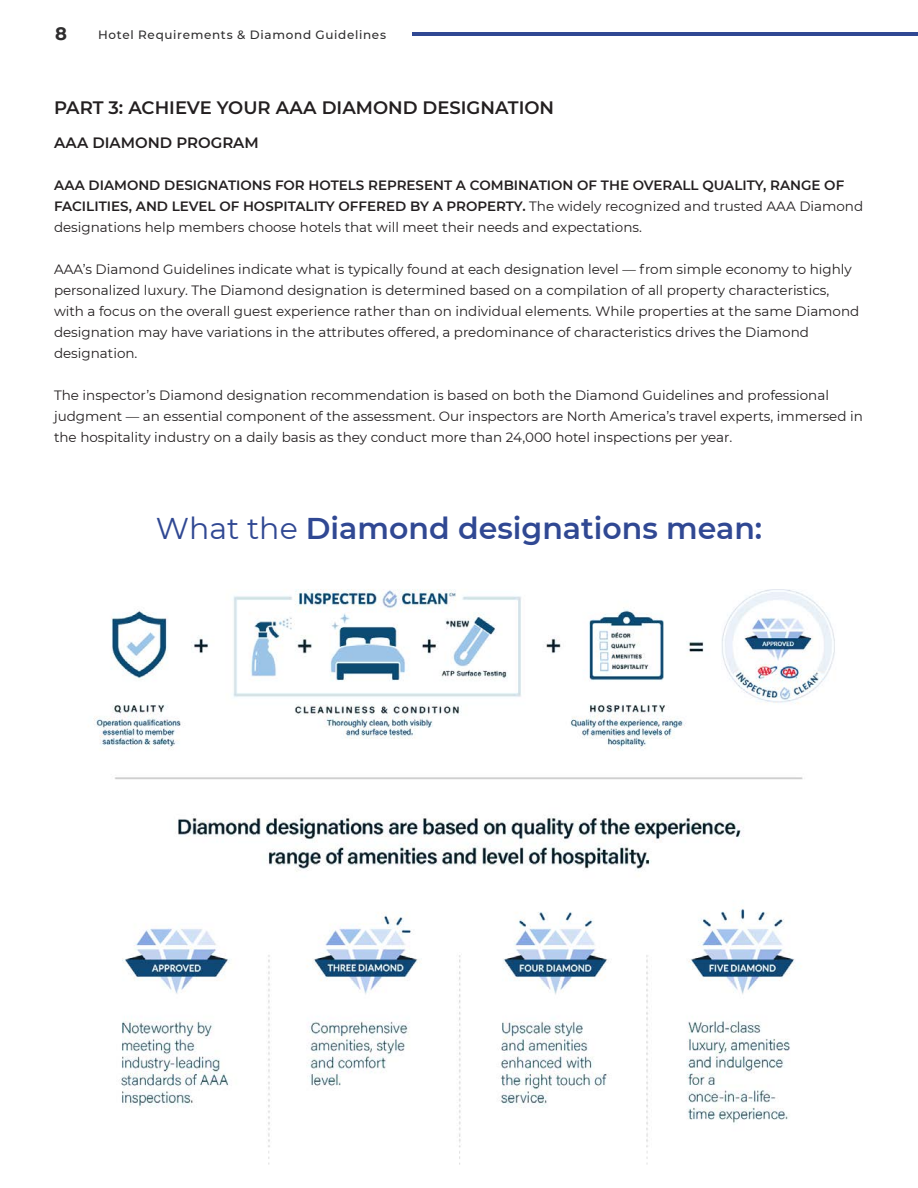
<style>
.page{position:relative;width:918px;height:1188px;background:#fff}
.page>*{position:absolute;margin:0;border:0;box-sizing:border-box;transform-origin:0 0}
.t1{font:600 30px "Montserrat";color:#304893}
.t2{font:600 18px "Montserrat";color:#231f20}
.t3{font:700 18px "Montserrat";color:#2e2d2e}
.t4{font:600 15px "Montserrat";color:#231f20}
.t5{font:13.5px/21px "Montserrat";color:#231f20}
.t6{font:600 13.5px/21px "Montserrat";color:#231f20}
.t7{font:500 12px "Montserrat";letter-spacing:.055em;color:#2e2d2e}
.s1{font-weight:400}
</style>
<div class="page">
<hr style="left:412px;top:32px;width:506px;height:3px;background:#304893">
<img style="left:93px;top:589px;width:742px;height:576px">
<p class="t3" style="left:55px;top:21px;width:13px">8</p>
<p class="t7" style="left:98px;top:27px;width:290px">Hotel Requirements &amp; Diamond Guidelines</p>
<p class="t2" style="left:54px;top:95px;width:502px">PART 3: ACHIEVE YOUR AAA DIAMOND DESIGNATION</p>
<p class="t4" style="left:54px;top:132px;width:206px">AAA DIAMOND PROGRAM</p>
<p class="t6" style="left:54px;top:174px;width:811px">AAA DIAMOND DESIGNATIONS FOR HOTELS REPRESENT A COMBINATION OF THE OVERALL QUALITY, RANGE OF<br>FACILITIES, AND LEVEL OF HOSPITALITY OFFERED BY A PROPERTY. <span class="s1">The widely recognized and trusted AAA Diamond designations help members choose hotels that will meet their needs and expectations.</span></p>
<p class="t5" style="left:54px;top:258px;width:807px">AAA’s Diamond Guidelines indicate what is typically found at each designation level — from simple economy to highly personalized luxury. The Diamond designation is determined based on a compilation of all property characteristics, with a focus on the overall guest experience rather than on individual elements. While properties at the same Diamond designation may have variations in the attributes offered, a predominance of characteristics drives the Diamond designation.</p>
<p class="t5" style="left:54px;top:384px;width:810px">The inspector’s Diamond designation recommendation is based on both the Diamond Guidelines and professional judgment — an essential component of the assessment. Our inspectors are North America’s travel experts, immersed in the hospitality industry on a daily basis as they conduct more than 24,000 hotel inspections per year.</p>
<p class="t1" style="left:156px;top:507px;width:608px"><span class="s1">What the</span> Diamond designations mean:</p>
</div>
